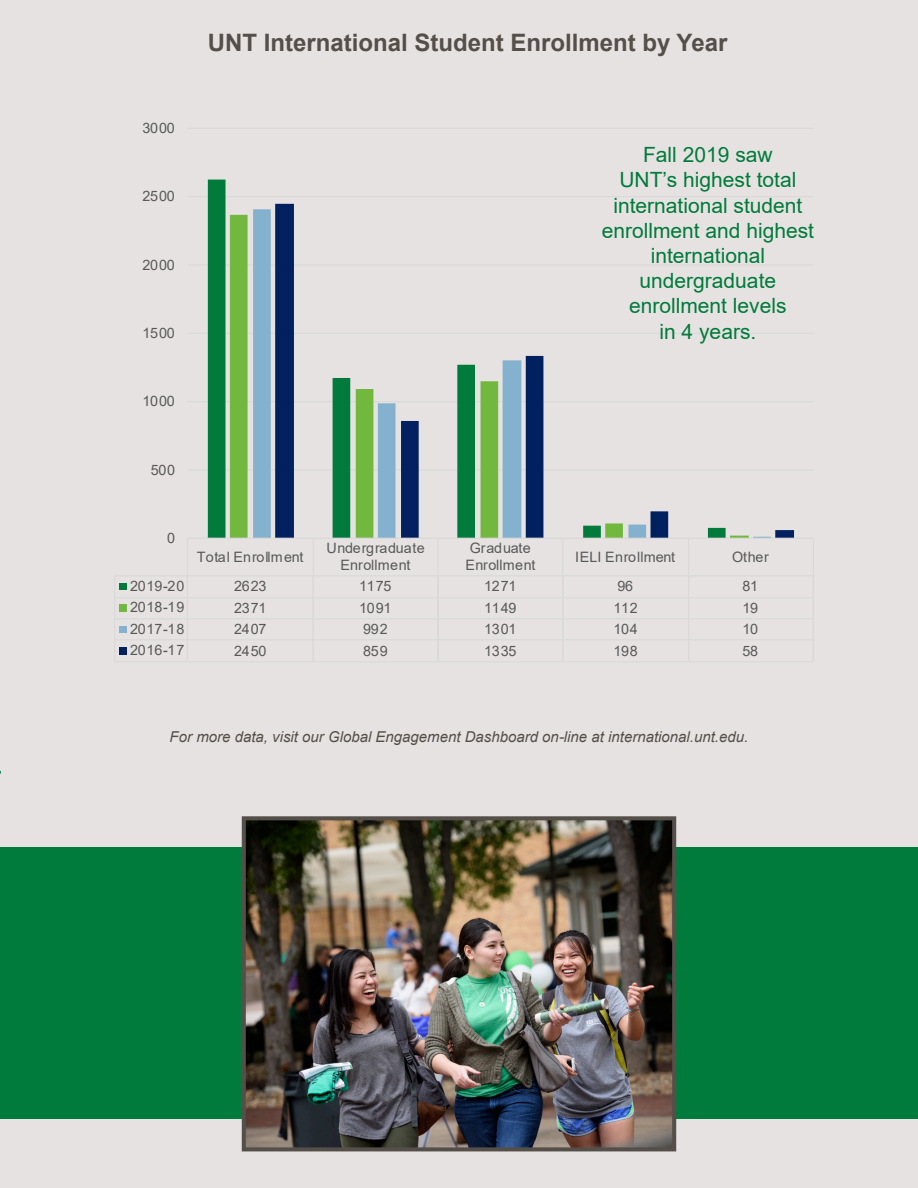
<style>
.page{position:relative;width:918px;height:1188px;background:#e6e2e1}
.page>*{position:absolute;margin:0;border:0;box-sizing:border-box;transform-origin:0 0}
.t1{font:700 24px "Arial";color:#554f49}
.t2{font:21px/25.2px "Arial";color:#007b3b;text-align:center}
.t3{font:italic 15px "Arial";color:#554f49}
.t4{font:14.4px "Arial";letter-spacing:-.02em;color:#595959}
.t5{font:14.4px/17px "Arial";letter-spacing:.01em;color:#595959;text-align:center}
</style>
<div class="page">
<div style="left:0;top:847px;width:918px;height:272px;background:#007b3b"></div>
<img style="left:247px;top:821px;width:424px;height:325px">
<div style="left:242px;top:816px;width:434px;height:335px;border:4px solid #554f49"></div>
<hr style="left:187px;top:469px;width:626px;height:2px;background:#d9d9d9">
<hr style="left:187px;top:401px;width:626px;height:1px;background:#d9d9d9">
<hr style="left:187px;top:333px;width:626px;height:1px;background:#d9d9d9">
<hr style="left:187px;top:264px;width:626px;height:2px;background:#d9d9d9">
<hr style="left:187px;top:196px;width:626px;height:1px;background:#d9d9d9">
<hr style="left:187px;top:128px;width:626px;height:1px;background:#d9d9d9">
<svg style="left:208px;top:180px;width:86px;height:358px;fill:#007b3c"></svg>
<svg style="left:230px;top:215px;width:23px;height:323px;fill:#72b83e"></svg>
<svg style="left:253px;top:209px;width:22px;height:329px;fill:#84b1cd"></svg>
<svg style="left:275px;top:204px;width:519px;height:334px"></svg>
<hr style="left:187px;top:538px;width:626px;height:1px;background:#d9d9d9">
<hr style="left:187px;top:538px;width:1px;height:38px;background:#d9d9d9">
<hr style="left:313px;top:538px;width:1px;height:38px;background:#d9d9d9">
<hr style="left:437px;top:538px;width:2px;height:38px;background:#d9d9d9">
<hr style="left:562px;top:538px;width:1px;height:38px;background:#d9d9d9">
<hr style="left:688px;top:538px;width:1px;height:38px;background:#d9d9d9">
<hr style="left:813px;top:538px;width:1px;height:38px;background:#d9d9d9">
<hr style="left:115px;top:575px;width:698px;height:1px;background:#d9d9d9">
<hr style="left:437px;top:576px;width:2px;height:22px;background:#d9d9d9">
<div style="left:120px;top:583px;width:7px;height:7px;background:#007b3c"></div>
<hr style="left:115px;top:597px;width:698px;height:1px;background:#d9d9d9">
<hr style="left:437px;top:598px;width:2px;height:21px;background:#d9d9d9">
<div style="left:120px;top:604px;width:7px;height:8px;background:#72b83e"></div>
<hr style="left:115px;top:618px;width:698px;height:1px;background:#d9d9d9">
<hr style="left:437px;top:619px;width:2px;height:21px;background:#d9d9d9">
<div style="left:120px;top:626px;width:7px;height:7px;background:#84b1cd"></div>
<hr style="left:115px;top:639px;width:698px;height:1px;background:#d9d9d9">
<svg style="left:114px;top:576px;width:1px;height:86px"></svg>
<hr style="left:115px;top:661px;width:698px;height:1px;background:#d9d9d9">
<svg style="left:187px;top:576px;width:1px;height:85px"></svg>
<svg style="left:313px;top:576px;width:1px;height:85px"></svg>
<hr style="left:437px;top:640px;width:2px;height:22px;background:#d9d9d9">
<svg style="left:562px;top:576px;width:1px;height:85px"></svg>
<svg style="left:688px;top:576px;width:1px;height:85px"></svg>
<svg style="left:813px;top:576px;width:1px;height:86px"></svg>
<div style="left:120px;top:647px;width:7px;height:8px;background:#002060"></div>
<p class="t1" style="left:208px;top:25px;width:521px">UNT International Student Enrollment by Year</p>
<p class="t4" style="left:143px;top:118px;width:34px">3000</p>
<p class="t4" style="left:143px;top:186px;width:34px">2500</p>
<p class="t4" style="left:143px;top:255px;width:34px">2000</p>
<p class="t4" style="left:143px;top:323px;width:34px">1500</p>
<p class="t4" style="left:143px;top:391px;width:34px">1000</p>
<p class="t2" style="left:643px;top:142px;width:131px">Fall 2019 saw</p>
<p class="t2" style="left:602px;top:167px;width:214px">UNT’s highest total international student enrollment and highest international</p>
<p class="t2" style="left:640px;top:268px;width:138px">undergraduate</p>
<p class="t2" style="left:629px;top:293px;width:159px">enrollment levels</p>
<p class="t2" style="left:659px;top:318px;width:98px">in 4 years.</p>
<p class="t4" style="left:151px;top:460px;width:26px">500</p>
<p class="t4" style="left:167px;top:528px;width:9px">0</p>
<p class="t5" style="left:197px;top:548px;width:108px">Total Enrollment</p>
<p class="t5" style="left:326px;top:540px;width:100px">Undergraduate<br>Enrollment</p>
<p class="t5" style="left:465px;top:540px;width:72px">Graduate<br>Enrollment</p>
<p class="t5" style="left:575px;top:548px;width:102px">IELI Enrollment</p>
<p class="t4" style="left:732px;top:547px;width:38px">Other</p>
<p class="t4" style="left:130px;top:576px;width:56px">2019-20</p>
<p class="t4" style="left:234px;top:576px;width:34px">2623</p>
<p class="t4" style="left:359px;top:576px;width:34px">1175</p>
<p class="t4" style="left:484px;top:576px;width:34px">1271</p>
<p class="t4" style="left:617px;top:576px;width:17px">96</p>
<p class="t4" style="left:742px;top:576px;width:17px">81</p>
<p class="t4" style="left:130px;top:597px;width:56px">2018-19</p>
<p class="t4" style="left:234px;top:598px;width:34px">2371</p>
<p class="t4" style="left:359px;top:598px;width:34px">1091</p>
<p class="t4" style="left:484px;top:598px;width:34px">1149</p>
<p class="t4" style="left:613px;top:598px;width:26px">112</p>
<p class="t4" style="left:742px;top:598px;width:17px">19</p>
<p class="t4" style="left:130px;top:619px;width:56px">2017-18</p>
<p class="t4" style="left:234px;top:619px;width:34px">2407</p>
<p class="t4" style="left:363px;top:619px;width:26px">992</p>
<p class="t4" style="left:484px;top:619px;width:34px">1301</p>
<p class="t4" style="left:613px;top:619px;width:26px">104</p>
<p class="t4" style="left:742px;top:619px;width:17px">10</p>
<p class="t4" style="left:130px;top:640px;width:56px">2016-17</p>
<p class="t4" style="left:234px;top:641px;width:34px">2450</p>
<p class="t4" style="left:363px;top:641px;width:26px">859</p>
<p class="t4" style="left:484px;top:641px;width:34px">1335</p>
<p class="t4" style="left:613px;top:641px;width:26px">198</p>
<p class="t4" style="left:742px;top:641px;width:17px">58</p>
<p class="t3" style="left:170px;top:727px;width:580px">For more data, visit our Global Engagement Dashboard on-line at international.unt.edu.</p>
</div>
